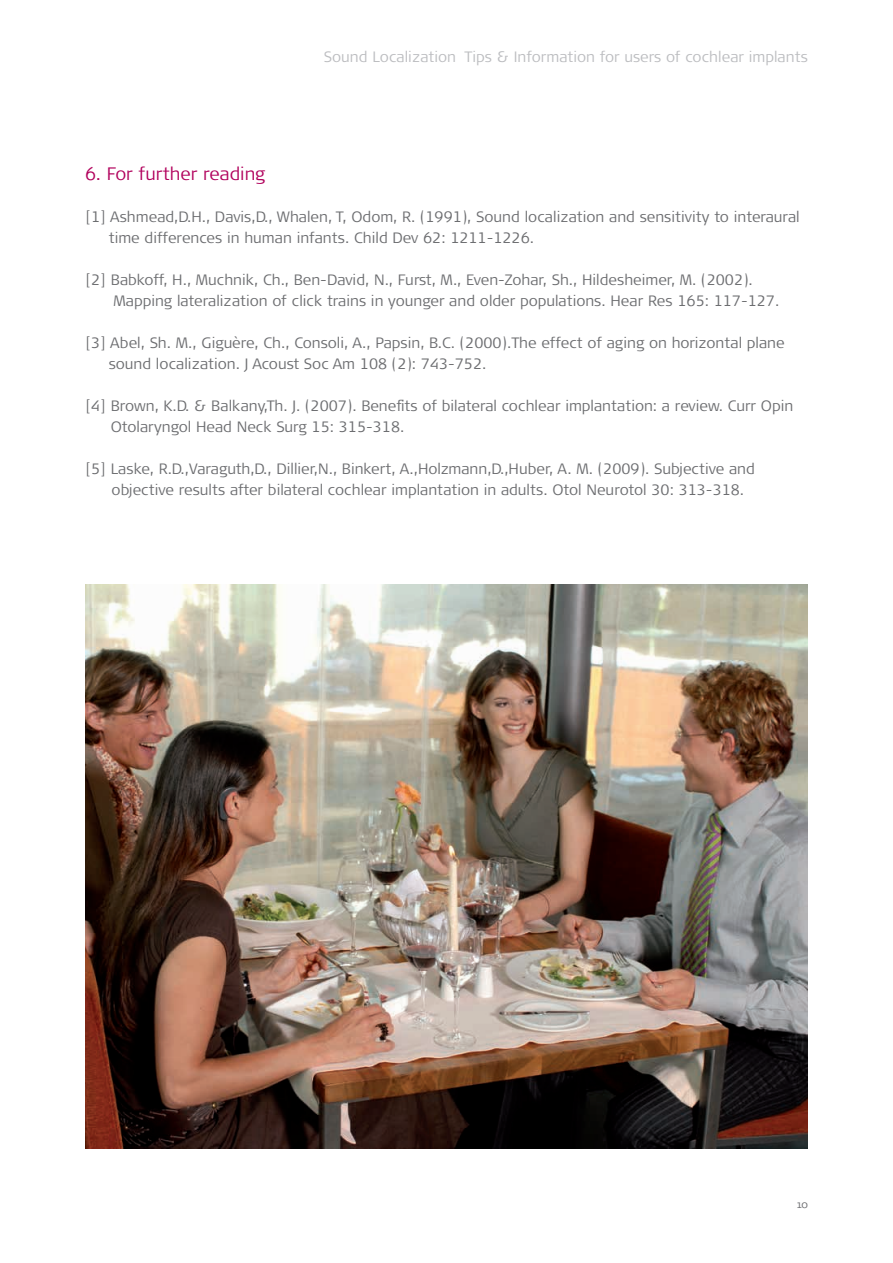
<style>
.page{position:relative;width:893px;height:1263px;background:#fff}
.page>*{position:absolute;margin:0;border:0;box-sizing:border-box;transform-origin:0 0}
.t1{font:300 18px "Signa Pro";color:#b1015c}
.t2{font:300 15px/21px "Signa Pro";color:#6c6d70}
.t3{font:300 15px "Signa Pro";color:#bcbdc0}
.t4{font:300 10.5px "Signa Pro";color:#6c6d70}
</style>
<div class="page">
<img style="left:85px;top:584px;width:723px;height:564px">
<p class="t3" style="left:324px;top:47px;width:485px">Sound Localization Tips &amp; Information for users of cochlear implants</p>
<p class="t1" style="left:85px;top:161px;width:182px">6. For further reading</p>
<p class="t2" style="left:109px;top:206px;width:693px;text-indent:-24px">[1] Ashmead,D.H., Davis,D., Whalen, T, Odom, R. (1991), Sound localization and sensitivity to interaural time differences in human infants. Child Dev 62: 1211-1226.</p>
<p class="t2" style="left:113px;top:269px;width:667px;text-indent:-28px">[2] Babkoff, H., Muchnik, Ch., Ben-David, N., Furst, M., Even-Zohar, Sh., Hildesheimer, M. (2002).<br>Mapping lateralization of click trains in younger and older populations. Hear Res 165: 117-127.</p>
<p class="t2" style="left:109px;top:332px;width:677px;text-indent:-24px">[3] Abel, Sh. M., Giguère, Ch., Consoli, A., Papsin, B.C. (2000).The effect of aging on horizontal plane sound localization. J Acoust Soc Am 108 (2): 743-752.</p>
<p class="t2" style="left:111px;top:395px;width:684px;text-indent:-26px">[4] Brown, K.D. &amp; Balkany,Th. J. (2007). Benefits of bilateral cochlear implantation: a review. Curr Opin<br>Otolaryngol Head Neck Surg 15: 315-318.</p>
<p class="t2" style="left:112px;top:458px;width:645px;text-indent:-27px">[5] Laske, R.D.,Varaguth,D., Dillier,N., Binkert, A.,Holzmann,D.,Huber, A. M. (2009). Subjective and objective results after bilateral cochlear implantation in adults. Otol Neurotol 30: 313-318.</p>
<p class="t4" style="left:797px;top:1197px;width:12px">10</p>
</div>
